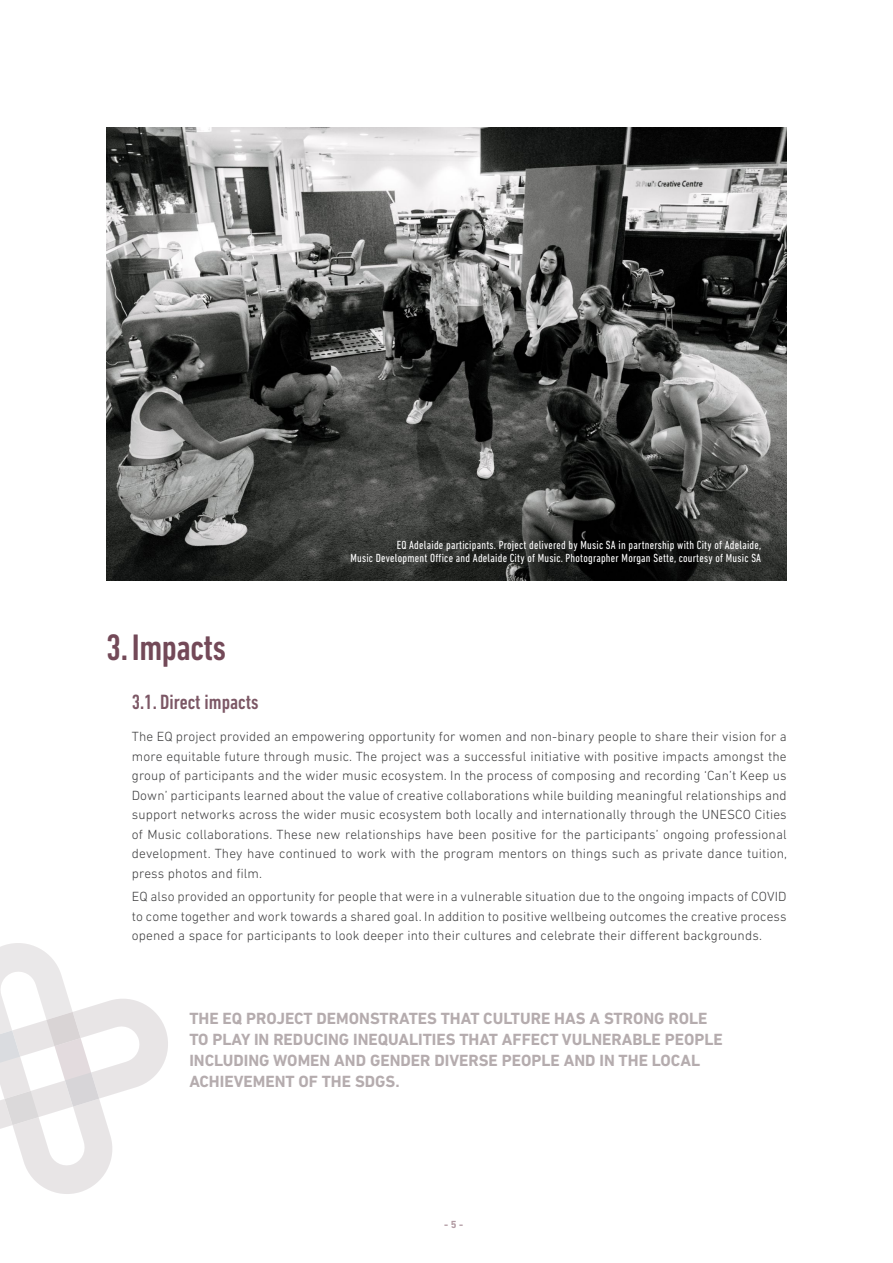
<style>
.page{position:relative;width:893px;height:1263px;background:#fff}
.page>*{position:absolute;margin:0;border:0;box-sizing:border-box;transform-origin:0 0}
.TITULAR_1{font:500 condensed 37.5px "DIN Next LT Pro";letter-spacing:-.01em;color:#734958}
.Titular_1_1{font:500 condensed 21px "DIN Next LT Pro";color:#7c5765}
.DESTACATS{font:700 16.5px/21px "DIN Next LT Pro";color:#b5acae}
.Text_Base{font:300 13.5px/19.5px "DIN Next LT Pro";letter-spacing:.01em;color:#3e3e3f;text-align:justify}
.Titular_1_1-2{font:condensed 12px/13.5px "DIN Next LT Pro";letter-spacing:.02em;color:#fff;text-align:right}
.num_pg{font:700 10.5px "DIN Next LT Pro";color:#b19aa2}
</style>
<div class="page">
<img style="left:106px;top:128px;width:681px;height:452px">
<svg style="left:0;top:943px;width:168px;height:251px"></svg>
<p class="Titular_1_1-2" style="left:350px;top:538px;width:412px">EQ Adelaide participants. Project delivered by Music SA in partnership with City of Adelaide,<br>Music Development Office and Adelaide City of Music. Photographer Morgan Sette, courtesy of Music SA</p>
<p class="TITULAR_1" style="left:106px;top:626px;width:121px">3.Impacts</p>
<p class="Titular_1_1" style="left:132px;top:690px;width:128px">3.1. Direct impacts</p>
<p class="Text_Base" style="left:132px;top:727px;width:657px">The EQ project provided an empowering opportunity for women and non-binary people to share their vision for a more equitable future through music. The project was a successful initiative with positive impacts amongst the group of participants and the wider music ecosystem. In the process of composing and recording ‘Can’t Keep us Down’ participants learned about the value of creative collaborations while building meaningful relationships and support networks across the wider music ecosystem both locally and internationally through the UNESCO Cities of Music collaborations. These new relationships have been positive for the participants’ ongoing professional development. They have continued to work with the program mentors on things such as private dance tuition, press photos and film.</p>
<p class="Text_Base" style="left:132px;top:887px;width:656px">EQ also provided an opportunity for people that were in a vulnerable situation due to the ongoing impacts of COVID to come together and work towards a shared goal. In addition to positive wellbeing outcomes the creative process opened a space for participants to look deeper into their cultures and celebrate their different backgrounds.</p>
<p class="DESTACATS" style="left:189px;top:1008px;width:535px">THE EQ PROJECT DEMONSTRATES THAT CULTURE HAS A STRONG ROLE TO PLAY IN REDUCING INEQUALITIES THAT AFFECT VULNERABLE PEOPLE INCLUDING WOMEN AND GENDER DIVERSE PEOPLE AND IN THE LOCAL ACHIEVEMENT OF THE SDGS.</p>
<p class="num_pg" style="left:444px;top:1218px;width:21px">- 5 -</p>
</div>
